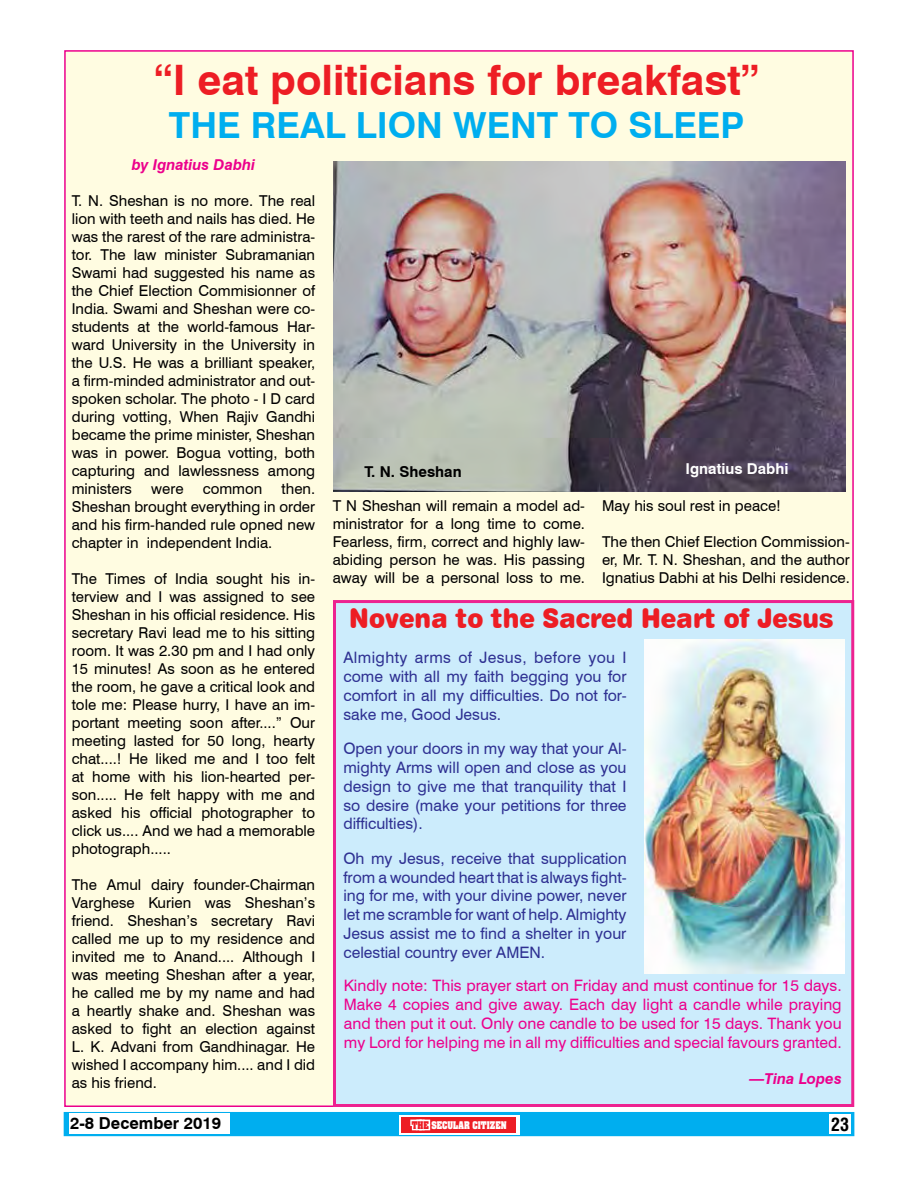
<style>
.page{position:relative;width:918px;height:1188px;background:#fff}
.page>*{position:absolute;margin:0;border:0;box-sizing:border-box;transform-origin:0 0}
.t1{font:700 42px "Swiss 721 BT";color:#ed1d24}
.t2{font:700 36px "Swiss 721 BT";color:#00aeef}
.t3{font:27px "Swiss 721 BT Black Rounded";color:#ed1d24;scale:.9 1}
.t4{font:18px "Switzerland Condensed";color:#000}
.t5{font:700 16.5px "Swiss 721 BT";color:#000}
.t6{font:15.75px/18.9px "Swiss 721 BT";color:#2e3092;text-align:justify}
.t7{font:15.75px/18.9px "Swiss 721 BT";color:#ec008c;text-align:justify}
.t8{font:15px/18px "Swiss 721 BT";color:#000;text-align:justify}
.t9{font:italic 700 15px "Swiss 721 BT";color:#ec008c}
.t10{font:700 15px "Swiss 721 BT";color:#fff}
.t11{font:700 15px "Swiss 721 BT";color:#000}
.t12{font:700 9px "Aardvark";color:#fff;scale:.85 1}
.s1{color:#ed1d24}
</style>
<div class="page">
<div style="left:64px;top:1112px;width:790px;height:24px;background:#00aeef"></div>
<div style="left:829px;top:1114px;width:21px;height:20px;background:#fff"></div>
<div style="left:399px;top:1115px;width:121px;height:20px;background:#fff"></div>
<div style="left:69px;top:1114px;width:161px;height:20px;background:#fff"></div>
<div style="left:402px;top:1117px;width:114px;height:16px;background:#ed1d24"></div>
<svg style="left:410px;top:1119px;width:21px;height:12px"></svg>
<div style="left:64px;top:50px;width:790px;height:1057px;background:#fffce1;border:2px solid #ec008c"></div>
<img style="left:333px;top:162px;width:513px;height:330px">
<div style="left:333px;top:600px;width:521px;height:507px;background:#ccecfc;border:3px solid #ed2290"></div>
<img style="left:644px;top:639px;width:200px;height:335px">
<h1 class="t1" style="left:154px;top:54px;width:607px">“I eat politicians for breakfast”</h1>
<h2 class="t2" style="left:169px;top:103px;width:577px">THE REAL LION WENT TO SLEEP</h2>
<p class="t9" style="left:132px;top:156px;width:125px">by Ignatius Dabhi</p>
<p class="t8" style="left:72px;top:192px;width:245px">T. N. Sheshan is no more. The real lion with teeth and nails has died. He was the rarest of the rare administra&shy;tor. The law minister Subramanian Swami had suggested his name as the Chief Election Commisionner of India. Swami and Sheshan were co&shy;students at the world-famous Har&shy;ward University in the University in the U.S. He was a brilliant speaker, a firm-minded administrator and out&shy;spoken scholar. The photo - I D card during votting, When Rajiv Gandhi became the prime minister, Sheshan was in power. Bogua votting, both capturing and lawlessness among ministers</p>
<p class="t8" style="left:72px;top:480px;width:245px;text-indent:210px">then.<br>Sheshan brought everything in order and his firm-handed rule opned new chapter in independent India.</p>
<p class="t8" style="left:72px;top:570px;width:245px">The Times of India sought his in&shy;terview and I was assigned to see Sheshan in his official residence. His secretary Ravi lead me to his sitting room. It was 2.30 pm and I had only 15 minutes! As soon as he entered the room, he gave a critical look and tole me: Please hurry, I have an im&shy;portant meeting soon after....” Our meeting lasted for 50 long, hearty chat....! He liked me and I too felt at home with his lion-hearted per&shy;son..... He felt happy with me and asked his official photographer to click us.... And we had a memorable photograph.....</p>
<p class="t8" style="left:72px;top:876px;width:245px">The Amul dairy founder-Chairman Varghese Kurien was Sheshan’s friend. Sheshan’s secretary Ravi called me up to my residence and invited me to Anand.... Although I was meeting Sheshan after a year, he called me by my name and had a heartly shake and. Sheshan was asked to fight an election against L. K. Advani from Gandhinagar. He wished I accompany him.... and I did as his friend.</p>
<p class="t8" style="left:151px;top:480px;width:34px">were</p>
<p class="t8" style="left:203px;top:480px;width:61px">common</p>
<p class="t11" style="left:364px;top:463px;width:99px">T. N. Sheshan</p>
<p class="t10" style="left:686px;top:459px;width:105px">Ignatius Dabhi</p>
<p class="t8" style="left:333px;top:496px;width:254px">T N Sheshan will remain a model ad&shy;ministrator for a long time to come.<br>Fearless, firm, correct and highly law&shy;abiding person he was. His passing away will be a personal loss to me.</p>
<p class="t8" style="left:602px;top:497px;width:180px">May his soul rest in peace!</p>
<p class="t8" style="left:602px;top:533px;width:249px">The then Chief Election Commission&shy;er, Mr. T. N. Sheshan, and the author Ignatius Dabhi at his Delhi residence.</p>
<h3 class="t3" style="left:349px;top:602px;width:539px">Novena to the Sacred Heart of Jesus</h3>
<p class="t6" style="left:343px;top:648px;width:285px">Almighty arms of Jesus, before you I come with all my faith begging you for comfort in all my difficulties. Do not for&shy;sake me, Good Jesus.</p>
<p class="t6" style="left:343px;top:739px;width:285px">Open your doors in my way that your Al&shy;mighty Arms will open and close as you design to give me that tranquility that I so desire (make your petitions for three difficulties).</p>
<p class="t6" style="left:343px;top:848px;width:285px">Oh my Jesus, receive that supplication from a wounded heart that is always fight&shy;ing for me, with your divine power, never let me scramble for want of help. Almighty Jesus assist me to find a shelter in your celestial country ever Amen</p>
<p class="t6" style="left:541px;top:943px;width:6px">.</p>
<p class="t7" style="left:344px;top:976px;width:499px">Kindly note: This prayer start on Friday and must continue for 15 days.<br>Make 4 copies and give away. Each day light a candle while praying and then put it out. Only one candle to be used for 15 days. Thank you my Lord for helping me in all my difficulties and special favours granted.</p>
<p class="t9" style="left:750px;top:1070px;width:94px">—Tina Lopes</p>
<p class="t5" style="left:70px;top:1113px;width:153px">2-8 December 2019</p>
<p class="t12" style="left:412px;top:1118px;width:113px"><span class="s1">THE</span> SECULAR CITIZEN</p>
<p class="t4" style="left:831px;top:1113px;width:19px">23</p>
</div>
